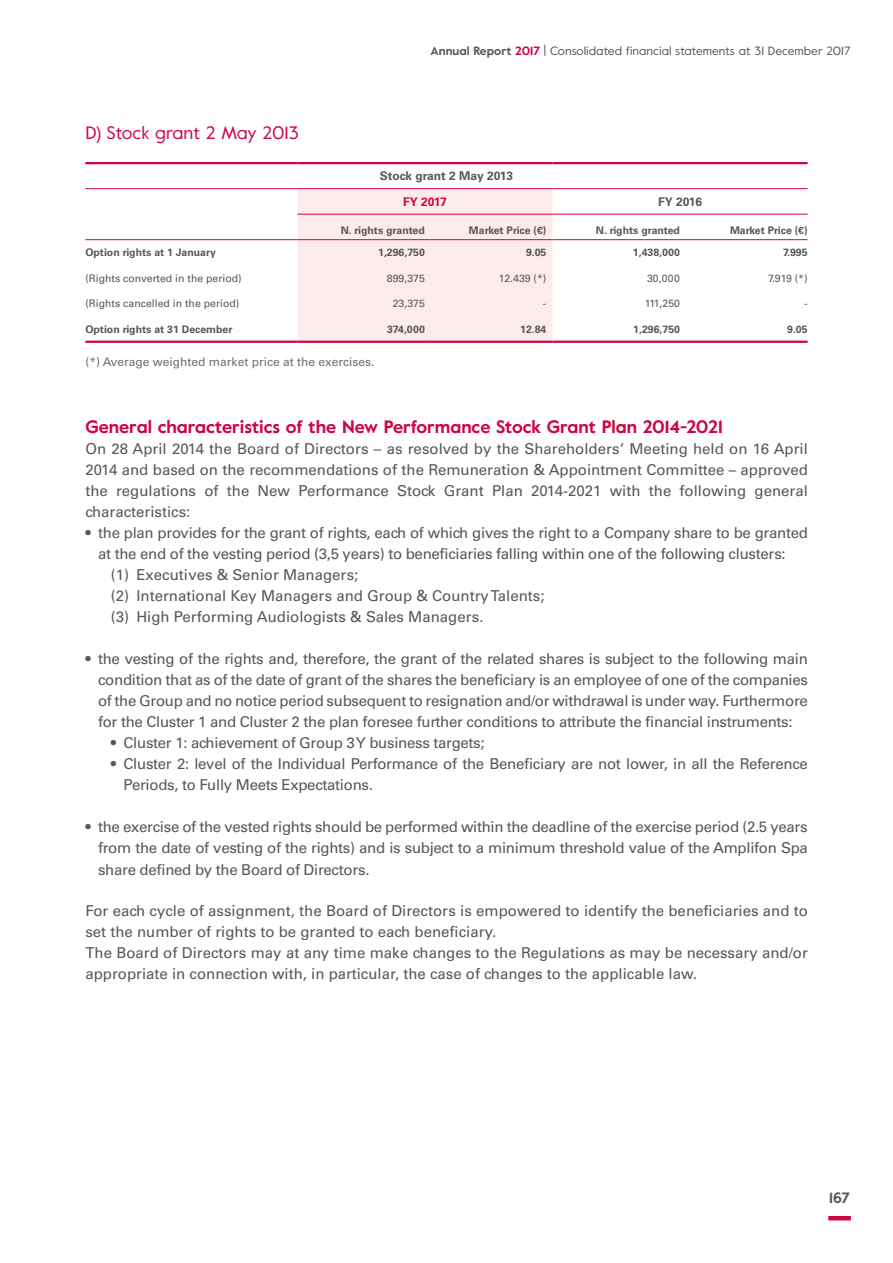
<style>
.page{position:relative;width:893px;height:1263px;background:#fff}
.page>*{position:absolute;margin:0;border:0;box-sizing:border-box;transform-origin:0 0}
.t1{font:700 18px "Value";color:#cc0641}
.t2{font:18px "Value";color:#cc0641}
.t3{font:15px/21px "Univers LT Std";letter-spacing:-.01em;color:#575756;text-align:justify}
.t4{font:700 15px "Value";color:#575756}
.t5{font:12px "Value";color:#575756}
.t6{font:12px "Univers LT Std";color:#706f6f}
.t7{font:700 12px "Univers LT Std";color:#575756}
.t8{font:700 12px "Univers LT Std";letter-spacing:-.015em;color:#cc0641}
.t9{font:700 10.5px "Univers LT Std";color:#575756}
.t10{font:10.5px "Univers LT Std";color:#575756}
.s1{font-weight:700}
.s2{font-weight:700;color:#cc0641}
</style>
<div class="page">
<hr style="left:828px;top:1216px;width:23px;height:4px;background:#cc0641">
<div style="left:297px;top:189px;width:255px;height:152px;background:#fbebea"></div>
<hr style="left:85px;top:162px;width:212px;height:2px;background:#cc0641">
<hr style="left:297px;top:162px;width:128px;height:2px;background:#cc0641">
<hr style="left:425px;top:162px;width:127px;height:2px;background:#cc0641">
<hr style="left:552px;top:162px;width:128px;height:2px;background:#cc0641">
<hr style="left:680px;top:162px;width:128px;height:2px;background:#cc0641">
<hr style="left:297px;top:214px;width:128px;height:1px;background:#cc0641">
<hr style="left:425px;top:214px;width:127px;height:1px;background:#cc0641">
<hr style="left:552px;top:214px;width:128px;height:1px;background:#cc0641">
<hr style="left:680px;top:214px;width:128px;height:1px;background:#cc0641">
<hr style="left:85px;top:188px;width:212px;height:1px;background:#cc0641">
<hr style="left:297px;top:188px;width:128px;height:1px;background:#cc0641">
<hr style="left:425px;top:188px;width:127px;height:1px;background:#cc0641">
<hr style="left:552px;top:188px;width:128px;height:1px;background:#cc0641">
<hr style="left:680px;top:188px;width:128px;height:1px;background:#cc0641">
<hr style="left:85px;top:239px;width:212px;height:1px;background:#cc0641">
<hr style="left:297px;top:239px;width:128px;height:1px;background:#cc0641">
<hr style="left:425px;top:239px;width:127px;height:1px;background:#cc0641">
<hr style="left:552px;top:239px;width:128px;height:1px;background:#cc0641">
<hr style="left:680px;top:239px;width:128px;height:1px;background:#cc0641">
<hr style="left:85px;top:341px;width:212px;height:2px;background:#cc0641">
<hr style="left:297px;top:341px;width:128px;height:2px;background:#cc0641">
<hr style="left:425px;top:341px;width:127px;height:2px;background:#cc0641">
<hr style="left:552px;top:341px;width:128px;height:2px;background:#cc0641">
<hr style="left:680px;top:341px;width:128px;height:2px;background:#cc0641">
<p class="t2" style="left:85px;top:120px;width:215px">D) Stock grant 2 May 2013</p>
<p class="t5" style="left:430px;top:42px;width:421px"><span class="s1">Annual Report</span> <span class="s2">2017</span> | Consolidated financial statements at 31 December 2017</p>
<p class="t7" style="left:380px;top:169px;width:135px">Stock grant 2 May 2013</p>
<p class="t8" style="left:403px;top:194px;width:45px">FY 2017</p>
<p class="t7" style="left:658px;top:194px;width:46px">FY 2016</p>
<p class="t9" style="left:341px;top:224px;width:86px">N. rights granted</p>
<p class="t9" style="left:469px;top:224px;width:79px">Market Price (€)</p>
<p class="t9" style="left:596px;top:224px;width:86px">N. rights granted</p>
<p class="t9" style="left:730px;top:224px;width:79px">Market Price (€)</p>
<p class="t9" style="left:85px;top:246px;width:132px">Option rights at 1 January</p>
<p class="t9" style="left:378px;top:246px;width:48px">1,296,750</p>
<p class="t9" style="left:526px;top:246px;width:22px">9.05</p>
<p class="t9" style="left:633px;top:246px;width:49px">1,438,000</p>
<p class="t9" style="left:783px;top:246px;width:26px">7.995</p>
<p class="t10" style="left:85px;top:272px;width:158px">(Rights converted in the period)</p>
<p class="t10" style="left:387px;top:272px;width:39px">899,375</p>
<p class="t10" style="left:499px;top:272px;width:49px">12.439 (*)</p>
<p class="t10" style="left:647px;top:272px;width:34px">30,000</p>
<p class="t10" style="left:768px;top:272px;width:41px">7.919 (*)</p>
<p class="t10" style="left:85px;top:297px;width:156px">(Rights cancelled in the period)</p>
<p class="t10" style="left:393px;top:297px;width:34px">23,375</p>
<p class="t10" style="left:543px;top:297px;width:5px">-</p>
<p class="t10" style="left:645px;top:297px;width:37px">111,250</p>
<p class="t10" style="left:804px;top:297px;width:5px">-</p>
<p class="t9" style="left:85px;top:323px;width:149px">Option rights at 31 December</p>
<p class="t9" style="left:387px;top:323px;width:39px">374,000</p>
<p class="t9" style="left:520px;top:323px;width:28px">12.84</p>
<p class="t9" style="left:633px;top:323px;width:48px">1,296,750</p>
<p class="t9" style="left:787px;top:323px;width:22px">9.05</p>
<p class="t6" style="left:85px;top:354px;width:291px">(*) Average weighted market price at the exercises.</p>
<p class="t1" style="left:85px;top:414px;width:639px">General characteristics of the New Performance Stock Grant Plan 2014-2021</p>
<p class="t3" style="left:85px;top:438px;width:724px">On 28 April 2014 the Board of Directors – as resolved by the Shareholders’ Meeting held on 16 April 2014 and based on the recommendations of the Remuneration &amp; Appointment Committee – approved the regulations of the New Performance Stock Grant Plan 2014-2021 with the following general characteristics:</p>
<p class="t3" style="left:85px;top:522px;width:724px">• the plan provides for the grant of rights, each of which gives the right to a Company share to be granted</p>
<p class="t3" style="left:98px;top:543px;width:689px">at the end of the vesting period (3,5 years) to beneficiaries falling within one of the following clusters:</p>
<p class="t3" style="left:111px;top:564px;width:249px">(1) Executives &amp; Senior Managers;</p>
<p class="t3" style="left:111px;top:585px;width:435px">(2) International Key Managers and Group &amp; Country Talents;</p>
<p class="t3" style="left:111px;top:606px;width:374px">(3) High Performing Audiologists &amp; Sales Managers.</p>
<p class="t3" style="left:98px;top:648px;width:711px;text-indent:-13px">• the vesting of the rights and, therefore, the grant of the related shares is subject to the following main condition that as of the date of grant of the shares the beneficiary is an employee of one of the companies of the Group and no notice period subsequent to resignation and/or withdrawal is under way. Furthermore for the Cluster 1 and Cluster 2 the plan foresee further conditions to attribute the financial instruments:</p>
<p class="t3" style="left:111px;top:732px;width:375px">• Cluster 1: achievement of Group 3 Y business targets;</p>
<p class="t3" style="left:124px;top:753px;width:686px;text-indent:-13px">• Cluster 2: level of the Individual Performance of the Beneficiary are not lower, in all the Reference<br>Periods, to Fully Meets Expectations.</p>
<p class="t3" style="left:98px;top:816px;width:711px;text-indent:-13px">• the exercise of the vested rights should be performed within the deadline of the exercise period (2.5 years from the date of vesting of the rights) and is subject to a minimum threshold value of the Amplifon Spa share defined by the Board of Directors.</p>
<p class="t3" style="left:85px;top:900px;width:724px;text-align:left">For each cycle of assignment, the Board of Directors is empowered to identify the beneficiaries and to set the number of rights to be granted to each beneficiary.<br>The Board of Directors may at any time make changes to the Regulations as may be necessary and/or appropriate in connection with, in particular, the case of changes to the applicable law.</p>
<p class="t4" style="left:829px;top:1188px;width:22px">167</p>
</div>
